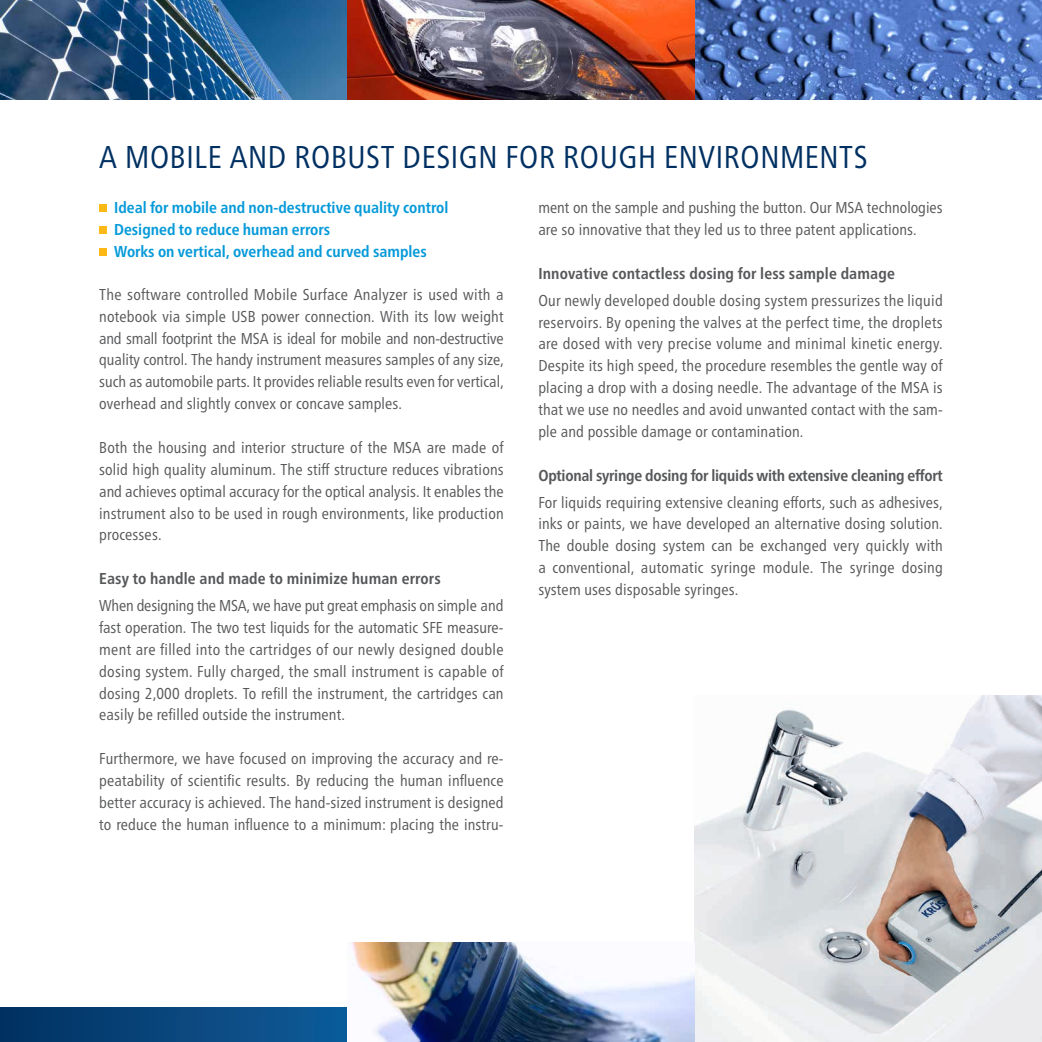
<style>
.page{position:relative;width:1042px;height:1042px;background:#fff}
.page>*{position:absolute;margin:0;border:0;box-sizing:border-box;transform-origin:0 0}
.t1{font:condensed 31.5px "Frutiger Neue LT Pro";letter-spacing:.02em;color:#003062}
.t2{font:condensed 15.75px/21.9px "Frutiger Neue LT Pro";letter-spacing:.01em;color:#57585a;text-align:justify}
.t3{font:700 condensed 15.75px/21.9px "Frutiger Neue LT Pro";color:#069ad9}
.t4{font:700 condensed 15.75px "Frutiger Neue LT Pro";letter-spacing:.01em;color:#57585a}
.t5{font:700 condensed 15.75px "Frutiger Neue LT Pro";letter-spacing:-.015em;color:#57585a}
</style>
<div class="page">
<img style="left:347px;top:0;width:695px;height:99px">
<img style="left:0;top:0;width:347px;height:99px">
<svg style="left:0;top:1007px;width:347px;height:35px;background:#08467d"></svg>
<img style="left:694px;top:695px;width:348px;height:347px">
<img style="left:351px;top:943px;width:343px;height:99px">
<div style="left:99px;top:204px;width:8px;height:8px;background:#fcb814"></div>
<div style="left:99px;top:226px;width:8px;height:8px;background:#fcb814"></div>
<div style="left:99px;top:248px;width:8px;height:8px;background:#fcb814"></div>
<h1 class="t1" style="left:99px;top:139px;width:770px">A MOBILE AND ROBUST DESIGN FOR ROUGH ENVIRONMENTS</h1>
<p class="t3" style="left:114px;top:197px;width:336px">Ideal for mobile and non-destructive quality control<br>Designed to reduce human errors<br>Works on vertical, overhead and curved samples</p>
<p class="t2" style="left:99px;top:283px;width:406px">The software controlled Mobile Surface Analyzer is used with a notebook via simple USB power connection. With its low weight and small footprint the MSA is ideal for mobile and non-destructive quality control. The handy instrument measures samples of any size, such as automobile parts. It provides reliable results even for vertical, overhead and slightly convex or concave samples.</p>
<p class="t2" style="left:99px;top:436px;width:406px">Both the housing and interior structure of the MSA are made of solid high quality aluminum. The stiff structure reduces vibrations and achieves optimal accuracy for the optical analysis. It enables the instrument also to be used in rough environments, like production processes.</p>
<p class="t4" style="left:99px;top:569px;width:343px">Easy to handle and made to minimize human errors</p>
<p class="t2" style="left:99px;top:594px;width:406px">When designing the MSA, we have put great emphasis on simple and fast operation. The two test liquids for the automatic SFE measure&shy;ment are filled into the cartridges of our newly designed double dosing system. Fully charged, the small instrument is capable of dosing 2,000 droplets. To refill the instrument, the cartridges can easily be refilled outside the instrument.</p>
<p class="t2" style="left:99px;top:748px;width:406px">Furthermore, we have focused on improving the accuracy and re&shy;peatability of scientific results. By reducing the human influence better accuracy is achieved. The hand-sized instrument is designed to reduce the human influence to a minimum: placing the instru-</p>
<p class="t2" style="left:538px;top:197px;width:406px">ment on the sample and pushing the button. Our MSA technologies are so innovative that they led us to three patent applications.</p>
<p class="t4" style="left:538px;top:264px;width:358px">Innovative contactless dosing for less sample damage</p>
<p class="t2" style="left:538px;top:289px;width:406px">Our newly developed double dosing system pressurizes the liquid reservoirs. By opening the valves at the perfect time, the droplets are dosed with very precise volume and minimal kinetic energy.<br>Despite its high speed, the procedure resembles the gentle way of placing a drop with a dosing needle. The advantage of the MSA is that we use no needles and avoid unwanted contact with the sam&shy;ple and possible damage or contamination.</p>
<p class="t5" style="left:538px;top:466px;width:406px">Optional syringe dosing for liquids with extensive cleaning effort</p>
<p class="t2" style="left:538px;top:491px;width:406px">For liquids requiring extensive cleaning efforts, such as adhesives, inks or paints, we have developed an alternative dosing solution.<br>The double dosing system can be exchanged very quickly with a conventional, automatic syringe module. The syringe dosing system uses disposable syringes.</p>
</div>
